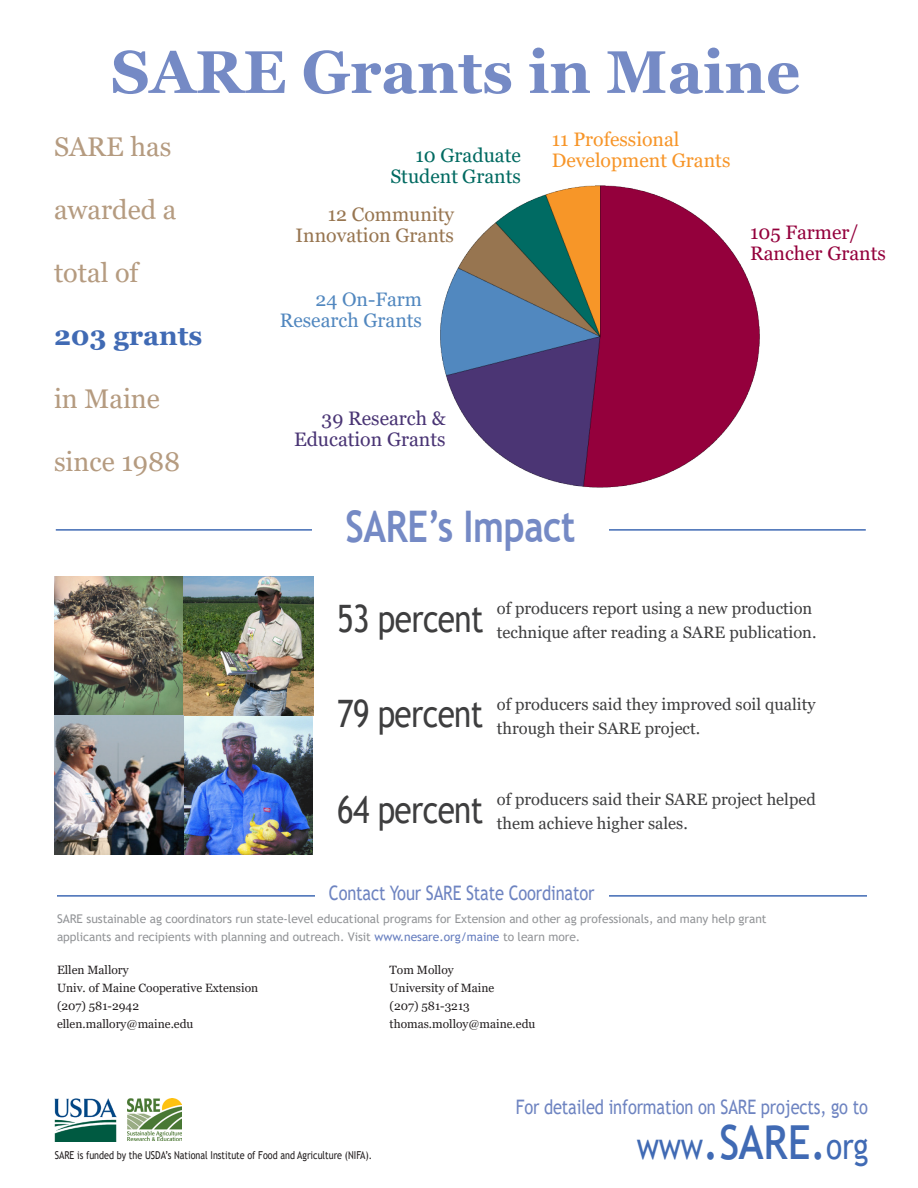
<style>
.page{position:relative;width:918px;height:1188px;background:#fff}
.page>*{position:absolute;margin:0;border:0;box-sizing:border-box;transform-origin:0 0}
.t1{font:700 60px "Georgia";color:#758ac5}
.t2{font:700 43.5px "Trebuchet MS";letter-spacing:-.01em;color:#758ac5;scale:.83 1}
.t3{font:37.8px "Trebuchet MS";letter-spacing:-.02em;color:#3e3e3f;scale:.83 1}
.t4{font:36.3px "Trebuchet MS";letter-spacing:-.01em;color:#406ab4;scale:.83 1}
.t5{font:27px "Georgia";color:#b59b80}
.t6{font:700 27px "Georgia";color:#406ab4}
.t7{font:19.95px "Trebuchet MS";letter-spacing:-.01em;color:#6e84c1;scale:.83 1}
.t8{font:19.5px/21px "Georgia";color:#f79528}
.t9{font:19.5px/21px "Georgia";color:#977550;text-align:right}
.t10{font:19.5px/21px "Georgia";color:#493474;text-align:right}
.t11{font:19.5px/21px "Georgia";color:#94003c}
.t12{font:19.5px/21px "Georgia";color:#5187bf;text-align:right}
.t13{font:19.5px/21px "Georgia";color:#016a61;text-align:right}
.t14{font:16.5px "Georgia";color:#3e3e3f}
.t15{font:12px/18px "Trebuchet MS";letter-spacing:-.005em;color:#939598}
.t16{font:12px/18px "Georgia";color:#231f20}
.t17{font:10.95px "Trebuchet MS";color:#231f20;scale:.83 1}
.s1{color:#667ebf}
.s2{font-size:54.45px}
.s3{font-size:59.85px}
</style>
<div class="page">
<img style="left:440px;top:185px;width:320px;height:303px">
<hr style="left:57px;top:895px;width:810px;height:2px;background:#406ab4">
<div style="left:315px;top:888px;width:294px;height:22px;background:#fff"></div>
<hr style="left:56px;top:529px;width:810px;height:2px;background:#406ab4">
<img style="left:128px;top:1099px;width:53px;height:42px">
<img style="left:55px;top:1099px;width:61px;height:42px">
<div style="left:312px;top:516px;width:297px;height:34px;background:#fff"></div>
<img style="left:54px;top:576px;width:259px;height:279px">
<p class="t1" style="left:111px;top:34px;width:691px">SARE Grants in Maine</p>
<p class="t5" style="left:54px;top:131px;width:119px">SARE has</p>
<p class="t5" style="left:54px;top:194px;width:124px">awarded a</p>
<p class="t5" style="left:54px;top:257px;width:86px">total of</p>
<p class="t6" style="left:54px;top:319px;width:150px">203 grants</p>
<p class="t5" style="left:54px;top:383px;width:107px">in Maine</p>
<p class="t5" style="left:54px;top:446px;width:128px">since 1988</p>
<p class="t13" style="left:390px;top:145px;width:132px">10 Graduate<br>Student Grants</p>
<p class="t9" style="left:296px;top:204px;width:160px">12 Community<br>Innovation Grants</p>
<p class="t12" style="left:280px;top:290px;width:144px">24 On-Farm<br>Research Grants</p>
<p class="t8" style="left:552px;top:129px;width:180px">11 Professional<br>Development Grants</p>
<p class="t11" style="left:750px;top:222px;width:137px">105 Farmer/<br>Rancher Grants</p>
<p class="t10" style="left:294px;top:408px;width:153px">39 Research &amp;<br>Education Grants</p>
<p class="t2" style="left:345px;top:500px;width:279px">SARE’s Impact</p>
<p class="t3" style="left:337px;top:594px;width:178px">53 percent</p>
<p class="t14" style="left:497px;top:598px;width:317px">of producers report using a new production</p>
<p class="t14" style="left:497px;top:622px;width:321px">technique after reading a SARE publication.</p>
<p class="t3" style="left:337px;top:690px;width:177px">79 percent</p>
<p class="t14" style="left:497px;top:694px;width:320px">of producers said they improved soil quality</p>
<p class="t14" style="left:497px;top:718px;width:205px">through their SARE project.</p>
<p class="t3" style="left:337px;top:785px;width:177px">64 percent</p>
<p class="t14" style="left:497px;top:790px;width:321px">of producers said their SARE project helped</p>
<p class="t14" style="left:497px;top:814px;width:193px">them achieve higher sales.</p>
<p class="t7" style="left:329px;top:880px;width:321px">Contact Your SARE State Coordinator</p>
<p class="t15" style="left:57px;top:910px;width:711px">SARE sustainable ag coordinators run state-level educational programs for Extension and other ag professionals, and many help grant applicants and recipients with planning and outreach. Visit <span class="s1">www.nesare.org/maine</span> to learn more.</p>
<p class="t16" style="left:57px;top:961px;width:73px">Ellen Mallory</p>
<p class="t16" style="left:57px;top:979px;width:203px">Univ. of Maine Cooperative Extension</p>
<p class="t16" style="left:57px;top:997px;width:84px">(207) 581-2942</p>
<p class="t16" style="left:57px;top:1015px;width:138px">ellen.mallory@maine.edu</p>
<p class="t16" style="left:390px;top:961px;width:106px">Tom Molloy<br>University of Maine (207) 581-3213</p>
<p class="t16" style="left:390px;top:1015px;width:147px">thomas.molloy@maine.edu</p>
<p class="t17" style="left:55px;top:1148px;width:384px">SARE is funded by the USDA’s National Institute of Food and Agriculture (NIFA).</p>
<p class="t7" style="left:516px;top:1095px;width:426px">For detailed information on SARE projects, go to</p>
<p class="t4" style="left:637px;top:1123px;width:281px">www<span class="s2">.</span><span class="s3">sare</span><span class="s2">.</span>org</p>
</div>
